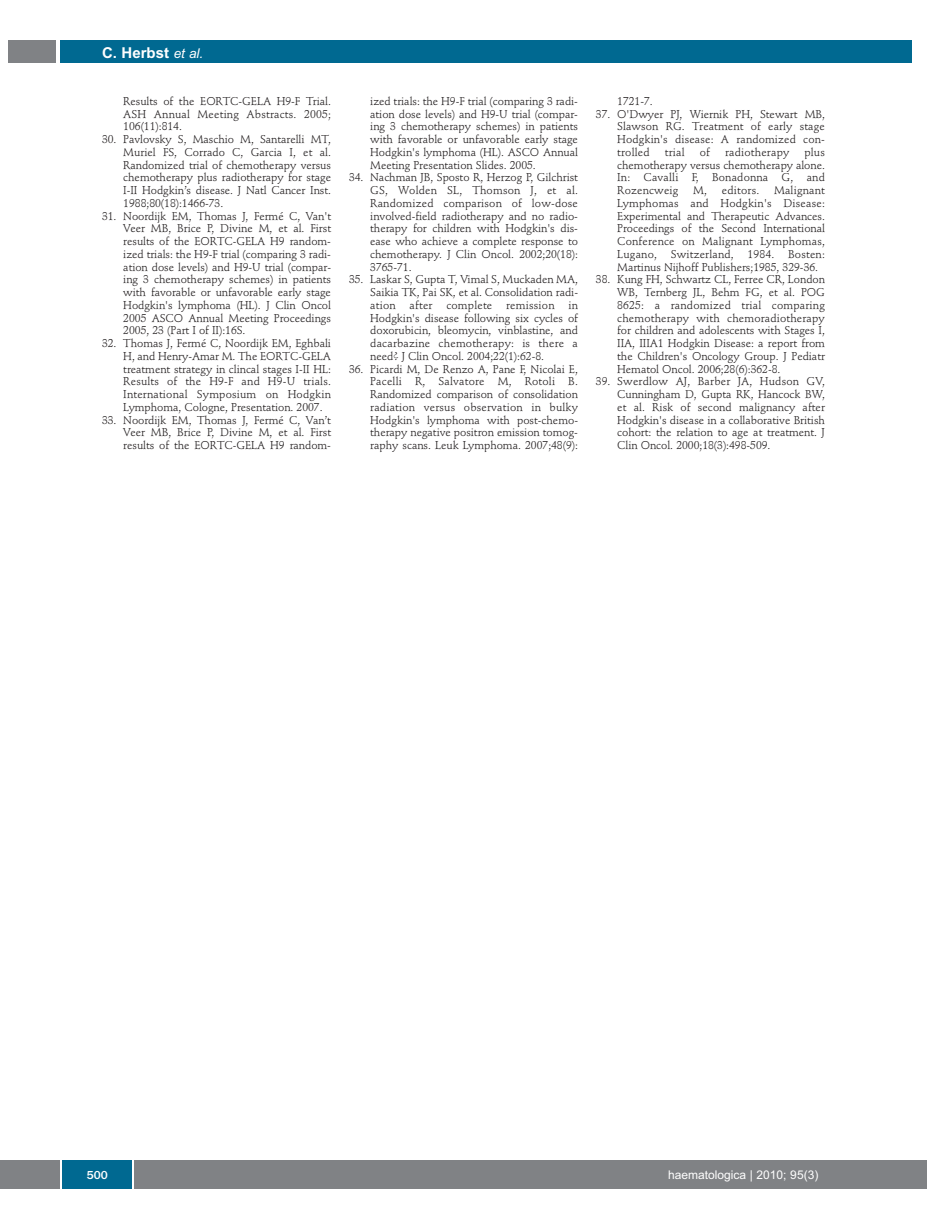
<style>
.page{position:relative;width:927px;height:1225px;background:#fff}
.page>*{position:absolute;margin:0;border:0;box-sizing:border-box;transform-origin:0 0}
.t1{font:700 15px "Arial";color:#fff}
.t2{font:12px "Arial";color:#fff}
.t3{font:500 12px "Franklin Gothic";color:#fff}
.t4{font:11.25px/12.8px "Stempel Schneidler";letter-spacing:-.005em;color:#231f20;text-align:justify}
.t5{font:11.25px "Stempel Schneidler";letter-spacing:.015em;color:#231f20}
.s1{font-weight:400;font-style:italic;font-size:13.5px}
</style>
<div class="page">
<div style="left:911px;top:1160px;width:16px;height:28px;background:#808285"></div>
<div style="left:60px;top:40px;width:852px;height:22px;background:#006991"></div>
<div style="left:9px;top:40px;width:47px;height:22px;background:#808285"></div>
<div style="left:0;top:1160px;width:911px;height:28px;background:#808285"></div>
<div style="left:62px;top:1160px;width:71px;height:28px;background:#006991"></div>
<hr style="left:60px;top:1160px;width:2px;height:28px;background:#fff">
<svg style="left:133px;top:1160px;width:1px;height:28px"></svg>
<h1 class="t1" style="left:102px;top:44px;width:103px">C. Herbst <span class="s1">et al.</span></h1>
<p class="t4" style="left:123px;top:96px;width:209px">Results of the EORTC-GELA H9-F Trial.<br>ASH Annual Meeting Abstracts. 2005; 106(11):814.</p>
<p class="t4" style="left:123px;top:134px;width:209px;text-indent:-21px">30. Pavlovsky S, Maschio M, Santarelli MT, Muriel FS, Corrado C, Garcia I, et al.<br>Randomized trial of chemotherapy versus chemotherapy plus radiotherapy for stage I-II Hodgkin’s disease. J Natl Cancer Inst.<br>1988;80(18):1466-73.</p>
<p class="t4" style="left:123px;top:210px;width:209px;text-indent:-21px">31. Noordijk EM, Thomas J, Fermé C, Van't Veer MB, Brice P, Divine M, et al. First results of the EORTC-GELA H9 random&shy;ized trials: the H9-F trial (comparing 3 radi&shy;ation dose levels) and H9-U trial (compar&shy;ing 3 chemotherapy schemes) in patients with favorable or unfavorable early stage Hodgkin's lymphoma (HL). J Clin Oncol 2005 ASCO Annual Meeting Proceedings 2005, 23 (Part I of II):16S.</p>
<p class="t4" style="left:123px;top:338px;width:209px;text-indent:-21px">32. Thomas J, Fermé C, Noordijk EM, Eghbali H, and Henry-Amar M. The EORTC-GELA treatment strategy in clincal stages I-II HL:<br>Results of the H9-F and H9-U trials.<br>International Symposium on Hodgkin Lymphoma, Cologne, Presentation. 2007.</p>
<p class="t4" style="left:123px;top:414px;width:209px;text-indent:-21px">33. Noordijk EM, Thomas J, Fermé C, Van’t Veer MB, Brice P, Divine M, et al. First results of the EORTC-GELA H9 random-</p>
<p class="t4" style="left:370px;top:96px;width:209px">ized trials: the H9-F trial (comparing 3 radi&shy;ation dose levels) and H9-U trial (compar&shy;ing 3 chemotherapy schemes) in patients with favorable or unfavorable early stage Hodgkin's lymphoma (HL). ASCO Annual Meeting Presentation Slides. 2005.</p>
<p class="t4" style="left:370px;top:172px;width:209px;text-indent:-21px">34. Nachman JB, Sposto R, Herzog P, Gilchrist GS, Wolden SL, Thomson J, et al.<br>Randomized comparison of low-dose involved-field radiotherapy and no radio&shy;therapy for children with Hodgkin's dis&shy;ease who achieve a complete response to chemotherapy. J Clin Oncol. 2002;20(18):<br>3765-71.</p>
<p class="t4" style="left:370px;top:274px;width:209px;text-indent:-21px">35. Laskar S, Gupta T, Vimal S, Muckaden MA, Saikia TK, Pai SK, et al. Consolidation radi&shy;ation after complete remission in Hodgkin's disease following six cycles of doxorubicin, bleomycin, vinblastine, and dacarbazine chemotherapy: is there a need? J Clin Oncol. 2004;22(1):62-8.</p>
<p class="t4" style="left:370px;top:363px;width:209px;text-indent:-21px">36. Picardi M, De Renzo A, Pane F, Nicolai E, Pacelli R, Salvatore M, Rotoli B.<br>Randomized comparison of consolidation radiation versus observation in bulky Hodgkin's lymphoma with post-chemo&shy;therapy negative positron emission tomog&shy;raphy scans. Leuk Lymphoma. 2007;48(9):</p>
<p class="t4" style="left:617px;top:96px;width:37px">1721-7.</p>
<p class="t4" style="left:617px;top:108px;width:209px;text-indent:-21px">37. O'Dwyer PJ, Wiernik PH, Stewart MB, Slawson RG. Treatment of early stage Hodgkin's disease: A randomized con&shy;trolled</p>
<p class="t4" style="left:617px;top:147px;width:209px;text-indent:187px">plus chemotherapy versus chemotherapy alone.<br>In: Cavalli F, Bonadonna G, and Rozencweig</p>
<p class="t4" style="left:665px;top:147px;width:21px">trial</p>
<p class="t4" style="left:700px;top:147px;width:12px">of</p>
<p class="t5" style="left:725px;top:147px;width:66px">radiotherapy</p>
<p class="t4" style="left:617px;top:185px;width:209px;text-indent:157px">Malignant Lymphomas and Hodgkin's Disease:<br>Experimental and Therapeutic Advances.<br>Proceedings of the Second International Conference on Malignant Lymphomas, Lugano, Switzerland, 1984. Bosten:<br>Martinus Nijhoff Publishers;1985, 329-36.</p>
<p class="t4" style="left:617px;top:274px;width:209px;text-indent:-21px">38. Kung FH, Schwartz CL, Ferree CR, London WB, Ternberg JL, Behm FG, et al. POG 8625: a randomized trial comparing chemotherapy with chemoradiotherapy for children and adolescents with Stages I, IIA, IIIA1 Hodgkin Disease: a report from the Children's Oncology Group. J Pediatr Hematol Oncol. 2006;28(6):362-8.</p>
<p class="t4" style="left:617px;top:376px;width:209px;text-indent:-21px">39. Swerdlow AJ, Barber JA, Hudson GV, Cunningham D, Gupta RK, Hancock BW, et al. Risk of second malignancy after Hodgkin's disease in a collaborative British cohort: the relation to age at treatment. J Clin Oncol. 2000;18(3):498-509.</p>
<p class="t4" style="left:693px;top:185px;width:15px">M,</p>
<p class="t5" style="left:722px;top:186px;width:39px">editors.</p>
<p class="t3" style="left:87px;top:1171px;width:23px">500</p>
<p class="t2" style="left:668px;top:1167px;width:152px">haematologica | 2010; 95(3)</p>
</div>
